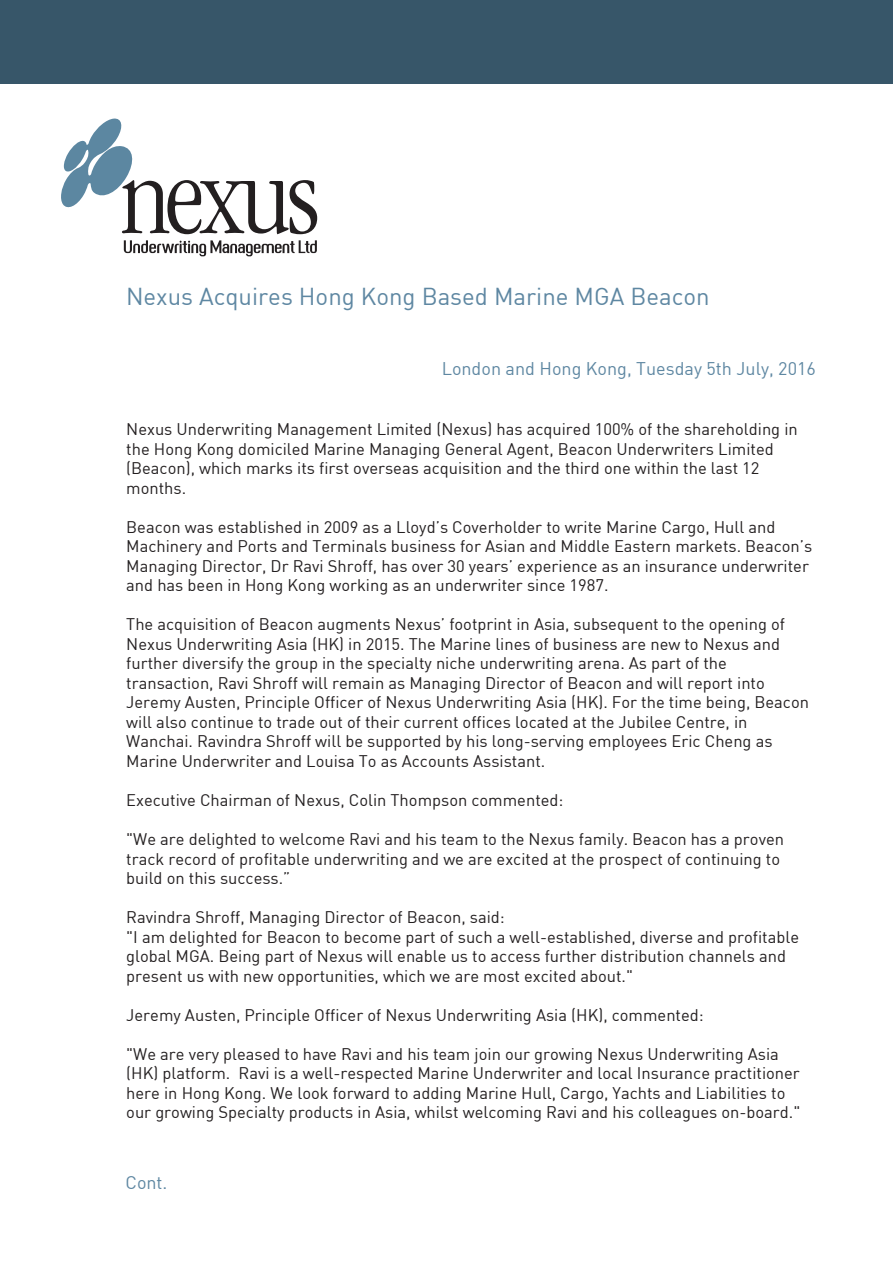
<style>
.page{position:relative;width:893px;height:1263px;background:#fff}
.page>*{position:absolute;margin:0;border:0;box-sizing:border-box;transform-origin:0 0}
.t1{font:24px "DIN";color:#5e87a2}
.t2{font:18px "DIN";color:#5e87a2}
.t3{font:18px "DIN";color:#5e87a2}
.body{font:16.5px/19.5px "DIN";color:#231f20}
</style>
<div class="page">
<svg style="left:61px;top:119px;width:256px;height:115px"></svg>
<svg style="left:124px;top:240px;width:193px;height:16px"></svg>
<div style="left:0;top:0;width:893px;height:84px;background:#375669"></div>
<p class="t1" style="left:126px;top:281px;width:585px">Nexus Acquires Hong Kong Based Marine MGA Beacon</p>
<p class="t2" style="left:442px;top:358px;width:376px">London and Hong Kong, Tuesday 5th July, 2016</p>
<p class="body" style="left:126px;top:419px;width:673px">Nexus Underwriting Management Limited (Nexus) has acquired 100% of the shareholding in the Hong Kong domiciled Marine Managing General Agent, Beacon Underwriters Limited (Beacon), which marks its first overseas acquisition and the third one within the last 12 months.</p>
<p class="body" style="left:126px;top:517px;width:688px">Beacon was established in 2009 as a Lloyd’s Coverholder to write Marine Cargo, Hull and Machinery and Ports and Terminals business for Asian and Middle Eastern markets. Beacon’s Managing Director, Dr Ravi Shroff, has over 30 years’ experience as an insurance underwriter and has been in Hong Kong working as an underwriter since 1987.</p>
<p class="body" style="left:126px;top:614px;width:684px">The acquisition of Beacon augments Nexus’ footprint in Asia, subsequent to the opening of Nexus Underwriting Asia (HK) in 2015. The Marine lines of business are new to Nexus and further diversify the group in the specialty niche underwriting arena. As part of the transaction, Ravi Shroff will remain as Managing Director of Beacon and will report into Jeremy Austen, Principle Officer of Nexus Underwriting Asia (HK). For the time being, Beacon will also continue to trade out of their current offices located at the Jubilee Centre, in Wanchai. Ravindra Shroff will be supported by his long-serving employees Eric Cheng as Marine Underwriter and Louisa To as Accounts Assistant.</p>
<p class="body" style="left:126px;top:790px;width:439px">Executive Chairman of Nexus, Colin Thompson commented:</p>
<p class="body" style="left:126px;top:829px;width:659px">"We are delighted to welcome Ravi and his team to the Nexus family. Beacon has a proven track record of profitable underwriting and we are excited at the prospect of continuing to build on this success.”</p>
<p class="body" style="left:126px;top:907px;width:674px">Ravindra Shroff, Managing Director of Beacon, said:<br>"I am delighted for Beacon to become part of such a well-established, diverse and profitable global MGA. Being part of Nexus will enable us to access further distribution channels and present us with new opportunities, which we are most excited about."</p>
<p class="body" style="left:126px;top:1004px;width:579px">Jeremy Austen, Principle Officer of Nexus Underwriting Asia (HK), commented:</p>
<p class="body" style="left:126px;top:1043px;width:675px">"We are very pleased to have Ravi and his team join our growing Nexus Underwriting Asia (HK) platform. Ravi is a well-respected Marine Underwriter and local Insurance practitioner here in Hong Kong. We look forward to adding Marine Hull, Cargo, Yachts and Liabilities to our growing Specialty products in Asia, whilst welcoming Ravi and his colleagues on-board."</p>
<p class="t3" style="left:126px;top:1171px;width:43px">Cont.</p>
</div>
